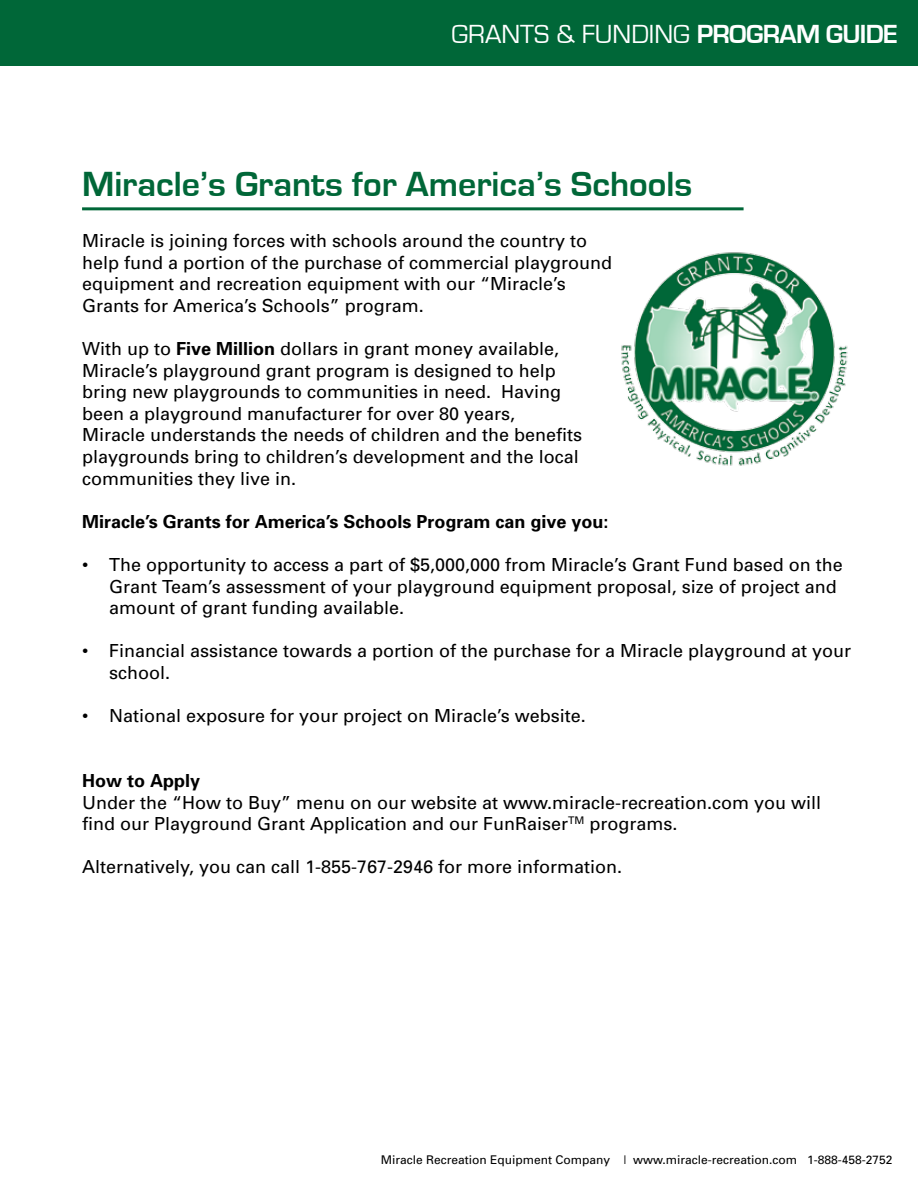
<style>
.page{position:relative;width:918px;height:1188px;background:#fff}
.page>*{position:absolute;margin:0;border:0;box-sizing:border-box;transform-origin:0 0}
.t1{font:700 36px "Eurostile";color:#006738}
.t2{font:27px "Eurostile";color:#fff}
.t3{font:18px/21.6px "Univers";color:#000}
.t4{font:700 18px "Univers";color:#000}
.t5{font:12px "Univers";color:#000}
.s1{font-weight:700}
</style>
<div class="page">
<div style="left:0;top:0;width:918px;height:65px;background:#006738"></div>
<img style="left:621px;top:252px;width:227px;height:214px">
<hr style="left:82px;top:207px;width:662px;height:3px;background:#006738">
<h2 class="t2" style="left:452px;top:19px;width:448px">GRANTS &amp; FUNDING <span class="s1">PROGRAM GUIDE</span></h2>
<h1 class="t1" style="left:82px;top:164px;width:612px">Miracle’s Grants for America’s Schools</h1>
<p class="t3" style="left:82px;top:230px;width:532px">Miracle is joining forces with schools around the country to help fund a portion of the purchase of commercial playground equipment and recreation equipment with our “Miracle’s Grants for America’s Schools” program.</p>
<p class="t3" style="left:82px;top:338px;width:502px">With up to <span class="s1">Five Million</span> dollars in grant money available, Miracle’s playground grant program is designed to help bring new playgrounds to communities in need. Having been a playground manufacturer for over 80 years, Miracle understands the needs of children and the benefits playgrounds bring to children’s development and the local communities they live in.</p>
<p class="t4" style="left:82px;top:510px;width:528px">Miracle’s Grants for America’s Schools Program can give you:</p>
<p class="t3" style="left:109px;top:554px;width:735px;text-indent:-27px">• The opportunity to access a part of $5,000,000 from Miracle’s Grant Fund based on the<br>Grant Team’s assessment of your playground equipment proposal, size of project and amount of grant funding available.</p>
<p class="t3" style="left:109px;top:640px;width:744px;text-indent:-27px">• Financial assistance towards a portion of the purchase for a Miracle playground at your school.</p>
<p class="t3" style="left:82px;top:705px;width:505px">• National exposure for your project on Miracle’s website.</p>
<p class="t4" style="left:82px;top:769px;width:120px">How to Apply</p>
<p class="t3" style="left:82px;top:791px;width:741px">Under the “How to Buy” menu on our website at www.miracle-recreation.com you will find our Playground Grant Application and our FunRaiser<sup>TM</sup> programs.</p>
<p class="t3" style="left:82px;top:856px;width:542px">Alternatively, you can call 1-855-767-2946 for more information.</p>
<p class="t5" style="left:381px;top:1152px;width:513px">Miracle Recreation Equipment Company | www.miracle-recreation.com 1-888-458-2752</p>
</div>
